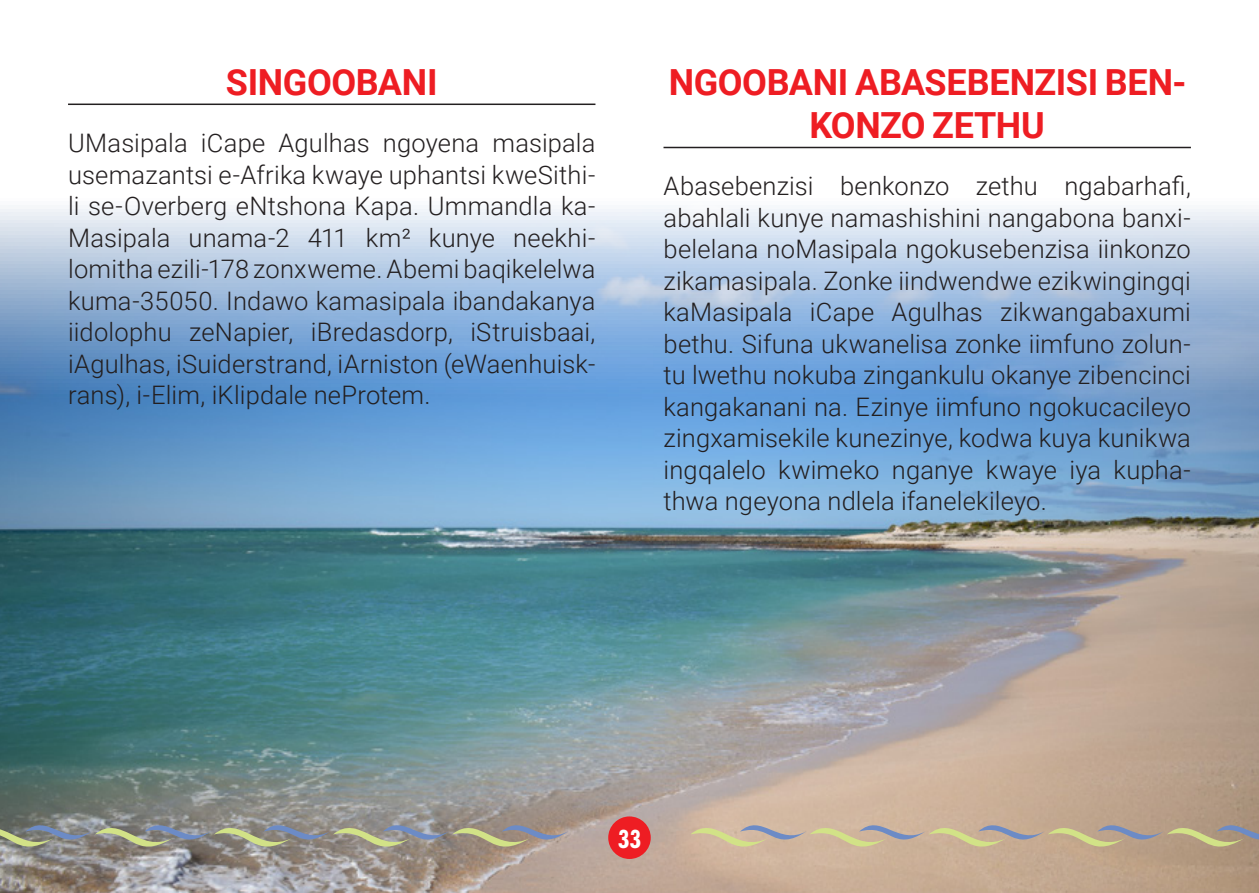
<style>
.page{position:relative;width:1259px;height:893px;background:#fff}
.page>*{position:absolute;margin:0;border:0;box-sizing:border-box;transform-origin:0 0}
.Main_Heading{font:700 36px/43.2px "Roboto";letter-spacing:-.01em;color:#ee1d23;text-align:center}
.Body{font:300 25.5px/31.5px "Roboto";letter-spacing:.005em;color:#231f20;text-align:justify}
.t1{font:700 condensed 24px "Futura Std";color:#fff}
</style>
<div class="page">
<img style="left:0;top:205px;width:1259px;height:688px">
<hr style="left:68px;top:104px;width:527px;height:1px;background:#231f20">
<hr style="left:663px;top:147px;width:528px;height:1px;background:#231f20">
<svg style="left:0;top:812px;width:568px;height:50px;background:#949088"></svg>
<svg style="left:690px;top:812px;width:569px;height:50px;background:#c2ac94"></svg>
<div style="left:608px;top:816px;width:43px;height:43px;background:#ee1d23;border-radius:50%"></div>
<p class="Main_Heading" style="left:226px;top:59px;width:213px">SINGOOBANI</p>
<p class="Body" style="left:68px;top:126px;width:529px">UMasipala iCape Agulhas ngoyena masipala usemazantsi e-Afrika kwaye uphantsi kweSithi&shy;li se-Overberg eNtshona Kapa. Ummandla ka-Masipala unama-2 411 km² kunye neekhi&shy;lomitha ezili-178 zonxweme. Abemi baqikelelwa kuma-35050. Indawo kamasipala ibandakanya iidolophu zeNapier, iBredasdorp, iStruisbaai, iAgulhas, iSuiderstrand, iArniston (eWaenhuisk&shy;rans), i-Elim, iKlipdale neProtem.</p>
<p class="Main_Heading" style="left:669px;top:59px;width:519px">NGOOBANI ABASEBENZISI BEN-<br>KONZO ZETHU</p>
<p class="Body" style="left:663px;top:169px;width:529px">Abasebenzisi benkonzo zethu ngabarhafi, abahlali kunye namashishini nangabona banxi&shy;belelana noMasipala ngokusebenzisa iinkonzo zikamasipala. Zonke iindwendwe ezikwingingqi kaMasipala iCape Agulhas zikwangabaxumi bethu. Sifuna ukwanelisa zonke iimfuno zolun&shy;tu lwethu nokuba zingankulu okanye zibencinci kangakanani na. Ezinye iimfuno ngokucacileyo zingxamisekile kunezinye, kodwa kuya kunikwa ingqalelo kwimeko nganye kwaye iya kupha&shy;thwa ngeyona ndlela ifanelekileyo.</p>
<p class="t1" style="left:618px;top:824px;width:25px">33</p>
</div>
